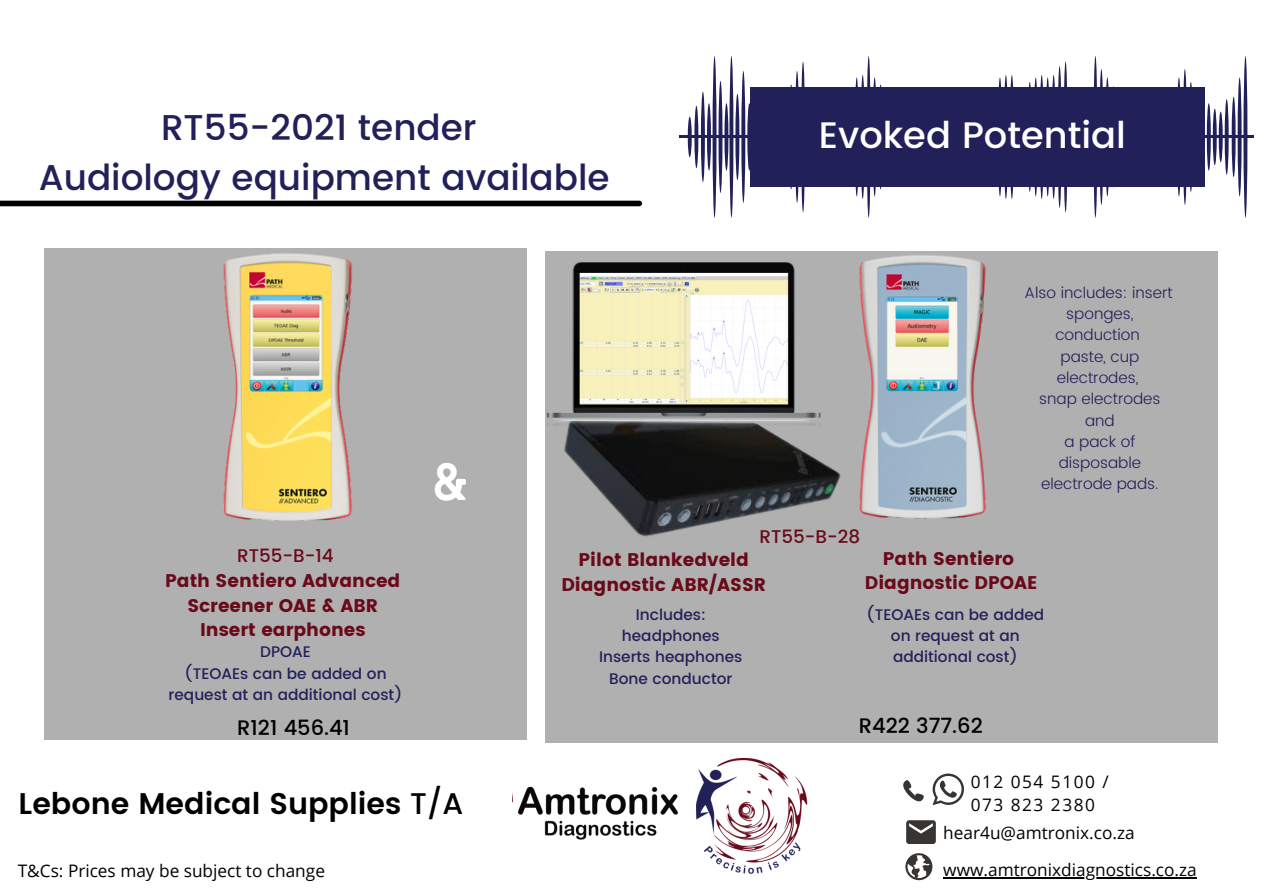
<style>
.page{position:relative;width:1263px;height:894px;background:#fff}
.page>*{position:absolute;margin:0;border:0;box-sizing:border-box;transform-origin:0 0}
.t1{font:500 36.75px "Poppins";color:#fff}
.t2{font:500 35.85px/49.3px "Poppins";color:#222059;text-align:center}
.t3{font:600 29.85px "Poppins";color:#000}
.t4{font:500 21px "Poppins";color:#000}
.t5{font:18.3px/24.8px "Poppins";color:#690a1a;text-align:center}
.t6{font:500 18.3px "Poppins";color:#690a1a}
.t7{font:17.25px/37px "Open Sans";color:#000}
.t8{font:17.25px/23.7px "Open Sans";letter-spacing:.09em;color:#000}
.t9{font:300 15.45px/21.3px "Poppins";color:#222059;text-align:center}
.t10{font:500 15.3px/21.3px "Poppins";color:#222059;text-align:center}
.s1{font-weight:500}
</style>
<div class="page">
<div style="left:44px;top:248px;width:483px;height:492px;background:#b1b0b0"></div>
<div style="left:0;top:200px;width:639px;height:6px;background:#000"></div>
<hr style="left:679px;top:135px;width:574px;height:3px;background:#222059">
<svg style="left:712px;top:56px;width:4px;height:162px"></svg>
<svg style="left:729px;top:56px;width:4px;height:162px"></svg>
<svg style="left:735px;top:94px;width:4px;height:86px"></svg>
<svg style="left:741px;top:71px;width:4px;height:132px"></svg>
<svg style="left:747px;top:103px;width:4px;height:68px"></svg>
<svg style="left:795px;top:71px;width:4px;height:132px"></svg>
<svg style="left:801px;top:61px;width:4px;height:151px"></svg>
<svg style="left:855px;top:77px;width:4px;height:119px"></svg>
<svg style="left:861px;top:75px;width:4px;height:124px"></svg>
<svg style="left:867px;top:56px;width:4px;height:162px"></svg>
<svg style="left:873px;top:77px;width:4px;height:119px"></svg>
<svg style="left:998px;top:77px;width:4px;height:119px"></svg>
<svg style="left:1004px;top:75px;width:4px;height:124px"></svg>
<svg style="left:1010px;top:75px;width:4px;height:124px"></svg>
<svg style="left:1028px;top:82px;width:4px;height:110px"></svg>
<svg style="left:1034px;top:77px;width:4px;height:119px"></svg>
<svg style="left:1040px;top:75px;width:4px;height:124px"></svg>
<svg style="left:1046px;top:77px;width:4px;height:119px"></svg>
<svg style="left:1052px;top:75px;width:4px;height:124px"></svg>
<svg style="left:1058px;top:66px;width:4px;height:142px"></svg>
<hr style="left:1064px;top:61px;width:3px;height:151px;background:#222059;border-radius:50%">
<svg style="left:1093px;top:56px;width:4px;height:162px"></svg>
<svg style="left:1099px;top:69px;width:4px;height:136px"></svg>
<svg style="left:1105px;top:77px;width:4px;height:119px"></svg>
<svg style="left:1177px;top:77px;width:4px;height:119px"></svg>
<svg style="left:1183px;top:69px;width:4px;height:136px"></svg>
<svg style="left:1189px;top:82px;width:4px;height:110px"></svg>
<svg style="left:1207px;top:103px;width:4px;height:68px"></svg>
<svg style="left:1213px;top:109px;width:4px;height:56px"></svg>
<svg style="left:1219px;top:111px;width:4px;height:51px"></svg>
<svg style="left:1225px;top:99px;width:4px;height:76px"></svg>
<svg style="left:1232px;top:97px;width:4px;height:80px"></svg>
<hr style="left:1238px;top:77px;width:3px;height:119px;background:#222059;border-radius:50%">
<svg style="left:1243px;top:56px;width:4px;height:162px"></svg>
<svg style="left:718px;top:81px;width:4px;height:112px"></svg>
<svg style="left:724px;top:103px;width:4px;height:68px"></svg>
<svg style="left:707px;top:103px;width:4px;height:68px"></svg>
<svg style="left:701px;top:92px;width:4px;height:90px"></svg>
<svg style="left:694px;top:106px;width:4px;height:62px"></svg>
<svg style="left:688px;top:117px;width:4px;height:40px"></svg>
<div style="left:751px;top:88px;width:454px;height:99px;background:#222059"></div>
<div style="left:545px;top:251px;width:673px;height:491px;background:#b1b0b0"></div>
<img style="left:787px;top:255px;width:199px;height:264px">
<img style="left:564px;top:389px;width:292px;height:148px">
<img style="left:547px;top:263px;width:278px;height:164px">
<img style="left:223px;top:253px;width:130px;height:268px">
<svg style="left:435px;top:462px;width:31px;height:38px"></svg>
<img style="left:697px;top:758px;width:111px;height:116px">
<img style="left:518px;top:786px;width:161px;height:54px">
<svg style="left:906px;top:820px;width:30px;height:23px"></svg>
<svg style="left:903px;top:780px;width:21px;height:21px"></svg>
<svg style="left:905px;top:853px;width:27px;height:26px"></svg>
<hr style="left:943px;top:877px;width:254px;height:1px;background:#000">
<svg style="left:932px;top:773px;width:32px;height:32px"></svg>
<h2 class="t2" style="left:39px;top:103px;width:572px">RT55-2021 tender<br>Audiology equipment available</h2>
<h1 class="t1" style="left:819px;top:113px;width:308px">Evoked Potential</h1>
<p class="t6" style="left:759px;top:525px;width:102px">RT55-B-28</p>
<p class="t9" style="left:1025px;top:282px;width:150px">Also includes: insert sponges, conduction<br>paste, cup electrodes,<br>snap electrodes and<br>a pack of disposable electrode pads.</p>
<p class="t6" style="left:237px;top:545px;width:98px">RT55-B-14</p>
<p class="t5" style="left:165px;top:568px;width:237px">Path Sentiero Advanced<br>Screener OAE &amp; ABR<br>Insert earphones</p>
<p class="t10" style="left:169px;top:641px;width:235px">DPOAE<br>(TEOAEs can be added on request at an additional cost)</p>
<p class="t5" style="left:561px;top:547px;width:206px">Pilot Blankedveld<br>Diagnostic ABR/ASSR</p>
<p class="t10" style="left:599px;top:603px;width:145px">Includes: headphones<br>Inserts heaphones<br>Bone conductor</p>
<p class="t5" style="left:865px;top:545px;width:174px">Path Sentiero<br>Diagnostic DPOAE</p>
<p class="t10" style="left:866px;top:603px;width:179px">(TEOAEs can be added on request at an additional cost)</p>
<h3 class="t4" style="left:237px;top:715px;width:114px">R121 456.41</h3>
<h3 class="t4" style="left:859px;top:713px;width:125px">R422 377.62</h3>
<h3 class="t3" style="left:19px;top:786px;width:446px">Lebone Medical Supplies <span class="s1">T/A</span></h3>
<p class="t7" style="left:18px;top:851px;width:309px">T&amp;Cs: Prices may be subject to change</p>
<p class="t8" style="left:971px;top:768px;width:139px">012 054 5100 /<br>073 823 2380</p>
<p class="t7" style="left:943px;top:813px;width:255px">hear4u@amtronix.co.za www.amtronixdiagnostics.co.za</p>
</div>
